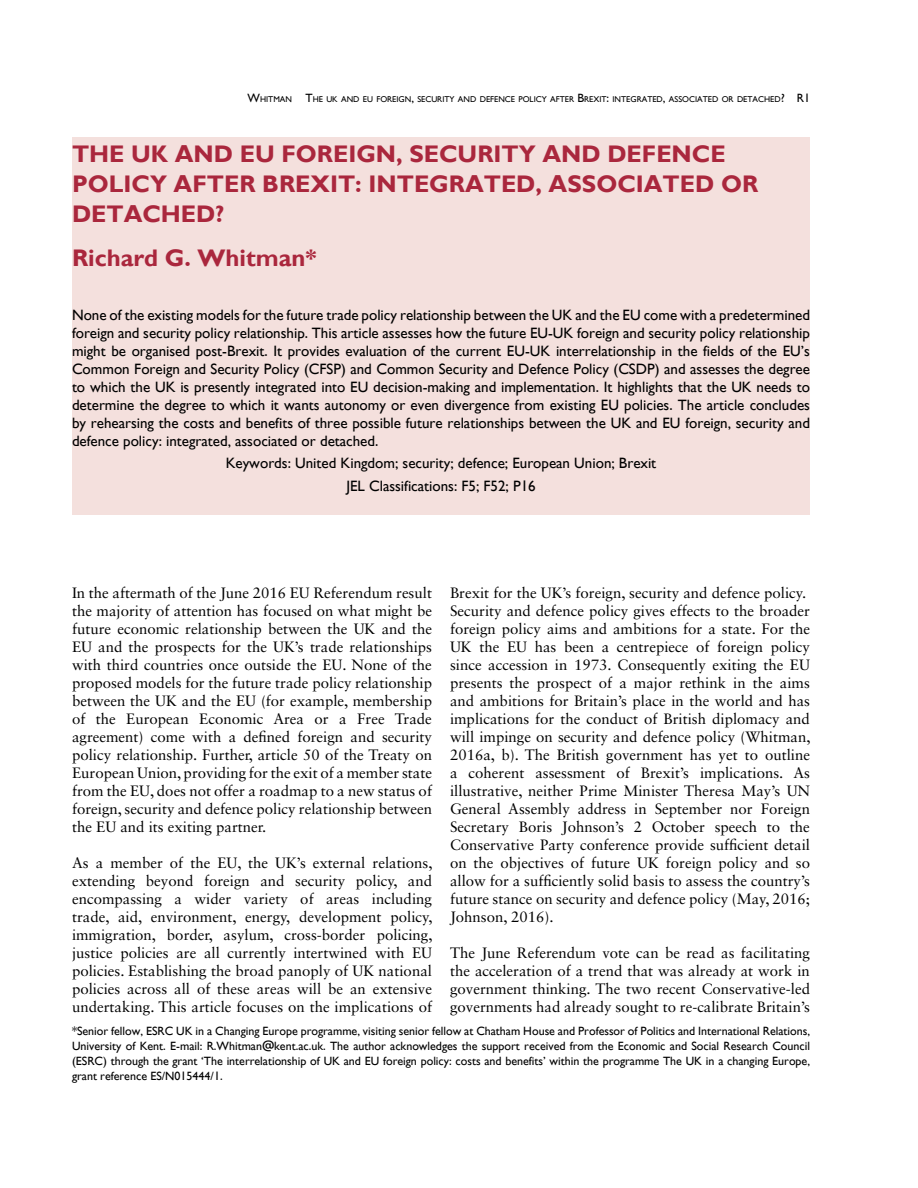
<style>
.page{position:relative;width:918px;height:1188px;background:#fff}
.page>*{position:absolute;margin:0;border:0;box-sizing:border-box;transform-origin:0 0}
.t1{font:700 24px/30px "Gill Sans";color:#aa273d}
.t2{font:15px/18px "Sabon LT Std";color:#000;text-align:justify}
.t3{font:15px/18px "Gill Sans";color:#000;text-align:justify}
.t4{font:12px/15px "Gill Sans";color:#000;text-align:justify}
.t5{font:8.4px "Gill Sans";color:#000}
.s1{font-size:12px}
</style>
<div class="page">
<div style="left:72px;top:137px;width:738px;height:377px;background:#f4e0dd"></div>
<p class="t5" style="left:248px;top:94px;width:564px"><span class="s1">W</span>HITMAN <span class="s1">T</span>HE UK AND EU FOREIGN<span class="s1">,</span> SECURITY AND DEFENCE POLICY AFTER <span class="s1">B</span>REXIT<span class="s1">:</span> INTEGRATED<span class="s1">,</span> ASSOCIATED OR DETACHED<span class="s1">? R</span> <span class="s1">1</span></p>
<h1 class="t1" style="left:72px;top:139px;width:688px">THE UK AND EU FOREIGN, SECURITY AND DEFENCE<br>POLICY AFTER BREXIT: INTEGRATED, ASSOCIATED OR<br>DETACHED?</h1>
<h1 class="t1" style="left:72px;top:243px;width:246px">Richard G. Whitman*</h1>
<p class="t3" style="left:72px;top:306px;width:740px">None of the existing models for the future trade policy relationship between the UK and the EU come with a predetermined foreign and security policy relationship. This article assesses how the future EU-UK foreign and security policy relationship might be organised post-Brexit. It provides evaluation of the current EU-UK interrelationship in the fields of the EU’s Common Foreign and Security Policy (CFSP) and Common Security and Defence Policy (CSDP) and assesses the degree to which the UK is presently integrated into EU decision-making and implementation. It highlights that the UK needs to determine the degree to which it wants autonomy or even divergence from existing EU policies. The article concludes by rehearsing the costs and benefits of three possible future relationships between the UK and EU foreign, security and defence policy: integrated, associated or detached.</p>
<p class="t3" style="left:226px;top:452px;width:432px;line-height:22.2px;text-align:center">Keywords: United Kingdom; security; defence; European Union; Brexit<br>JEL Classifications: F5; F52; P16</p>
<p class="t2" style="left:72px;top:584px;width:362px">In the aftermath of the June 2016 EU Referendum result the majority of attention has focused on what might be future economic relationship between the UK and the EU and the prospects for the UK’s trade relationships with third countries once outside the EU. None of the proposed models for the future trade policy relationship between the UK and the EU (for example, membership of the European Economic Area or a Free Trade agreement) come with a defined foreign and security policy relationship. Further, article 50 of the Treaty on European Union, providing for the exit of a member state from the EU, does not offer a roadmap to a new status of foreign, security and defence policy relationship between the EU and its exiting partner.</p>
<p class="t2" style="left:72px;top:854px;width:362px">As a member of the EU, the UK’s external relations, extending beyond foreign and security policy, and encompassing a wider variety of areas including trade, aid, environment, energy, development policy, immigration, border, asylum, cross-border policing, justice policies are all currently intertwined with EU policies. Establishing the broad panoply of UK national policies across all of these areas will be an extensive undertaking. This article focuses on the implications of</p>
<p class="t2" style="left:450px;top:584px;width:362px;text-align:left">Brexit for the UK’s foreign, security and defence policy.<br>Security and defence policy gives effects to the broader foreign policy aims and ambitions for a state. For the UK the EU has been a centrepiece of foreign policy since accession in 1973. Consequently exiting the EU presents the prospect of a major rethink in the aims and ambitions for Britain’s place in the world and has implications for the conduct of British diplomacy and will impinge on security and defence policy (Whitman, 2016a, b). The British government has yet to outline a coherent assessment of Brexit’s implications. As illustrative, neither Prime Minister Theresa May’s UN General Assembly address in September nor Foreign Secretary Boris Johnson’s 2 October speech to the Conservative Party conference provide sufficient detail on the objectives of future UK foreign policy and so allow for a sufficiently solid basis to assess the country’s future stance on security and defence policy (May, 2016; Johnson, 2016).</p>
<p class="t2" style="left:450px;top:944px;width:362px">The June Referendum vote can be read as facilitating the acceleration of a trend that was already at work in government thinking. The two recent Conservative-led governments had already sought to re-calibrate Britain’s</p>
<p class="t4" style="left:72px;top:1024px;width:740px">*Senior fellow, ESRC UK in a Changing Europe programme, visiting senior fellow at Chatham House and Professor of Politics and International Relations, University of Kent. E-mail: R.Whitman@kent.ac.uk. The author acknowledges the support received from the Economic and Social Research Council (ESRC) through the grant ‘The interrelationship of UK and EU foreign policy: costs and benefits’ within the programme The UK in a changing Europe, grant reference ES/N015444/1.</p>
</div>
